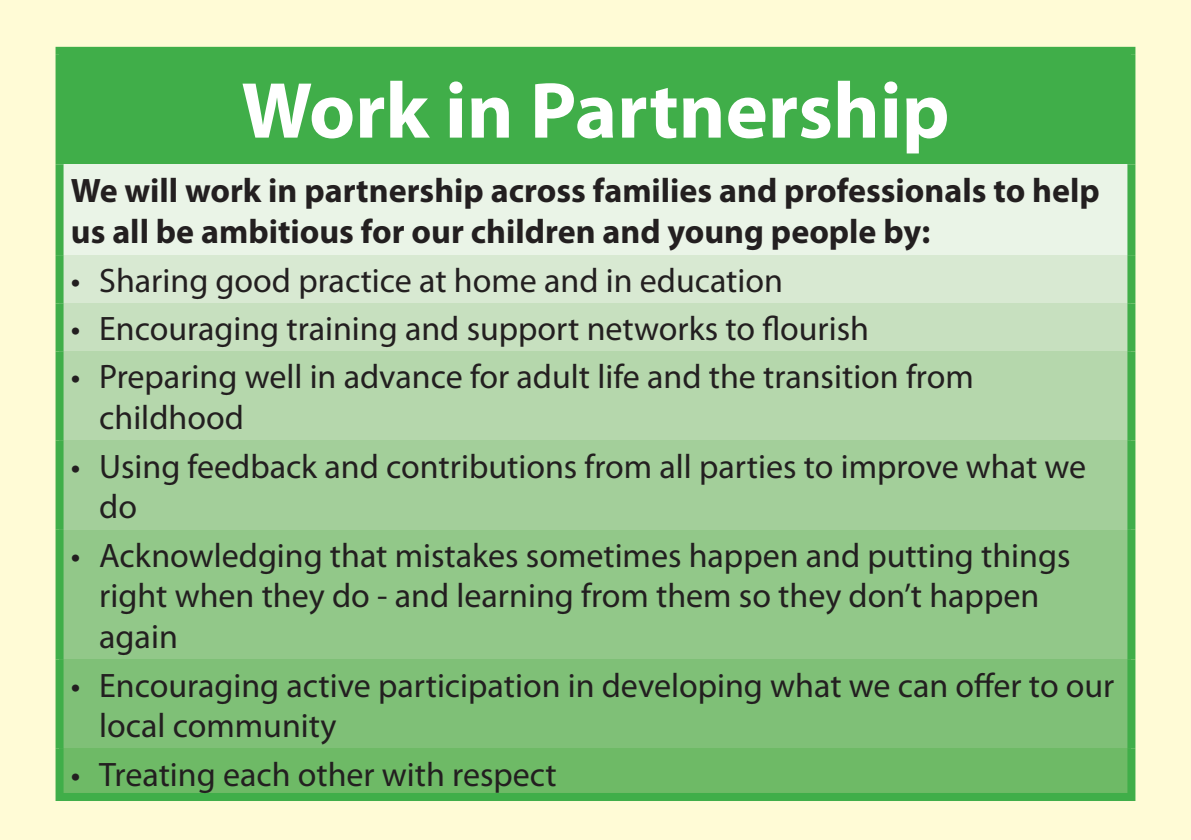
<style>
.page{position:relative;width:1191px;height:840px;background:#fff}
.page>*{position:absolute;margin:0;border:0;box-sizing:border-box;transform-origin:0 0}
.t1{font:700 80px "Myriad Pro";color:#fff}
.t2{font:34px/40.8px "Myriad Pro";color:#231f20}
.t3{font:700 34px/40.8px "Myriad Pro";color:#231f20}
</style>
<div class="page">
<div style="left:0;top:0;width:1191px;height:839px;background:#fffbd6"></div>
<div style="left:60px;top:51px;width:1071px;height:113px;background:#40ae49"></div>
<div style="left:60px;top:164px;width:1071px;height:91px;background:#eaf4e7"></div>
<div style="left:60px;top:255px;width:1071px;height:48px;background:#d8e9d2"></div>
<div style="left:60px;top:303px;width:1071px;height:48px;background:#c7e0bf"></div>
<div style="left:60px;top:351px;width:1071px;height:89px;background:#b5d7ac"></div>
<div style="left:60px;top:440px;width:1071px;height:89px;background:#a3cf9a"></div>
<div style="left:60px;top:529px;width:1071px;height:130px;background:#92c889"></div>
<div style="left:60px;top:659px;width:1071px;height:89px;background:#7fc077"></div>
<div style="left:60px;top:748px;width:1071px;height:48px;background:#6eba66"></div>
<div style="left:56px;top:47px;width:1079px;height:8px;background:#40ae49"></div>
<div style="left:56px;top:55px;width:8px;height:109px;background:#40ae49"></div>
<div style="left:1127px;top:55px;width:8px;height:109px;background:#40ae49"></div>
<div style="left:56px;top:164px;width:8px;height:91px;background:#40ae49"></div>
<div style="left:1127px;top:164px;width:8px;height:91px;background:#40ae49"></div>
<div style="left:56px;top:255px;width:8px;height:48px;background:#40ae49"></div>
<div style="left:1127px;top:255px;width:8px;height:48px;background:#40ae49"></div>
<div style="left:56px;top:303px;width:8px;height:48px;background:#40ae49"></div>
<div style="left:1127px;top:303px;width:8px;height:48px;background:#40ae49"></div>
<div style="left:56px;top:351px;width:8px;height:89px;background:#40ae49"></div>
<div style="left:1127px;top:351px;width:8px;height:89px;background:#40ae49"></div>
<div style="left:56px;top:440px;width:8px;height:89px;background:#40ae49"></div>
<div style="left:1127px;top:440px;width:8px;height:89px;background:#40ae49"></div>
<div style="left:56px;top:529px;width:8px;height:130px;background:#40ae49"></div>
<div style="left:1127px;top:529px;width:8px;height:130px;background:#40ae49"></div>
<div style="left:56px;top:659px;width:8px;height:89px;background:#40ae49"></div>
<div style="left:1127px;top:659px;width:8px;height:89px;background:#40ae49"></div>
<div style="left:56px;top:748px;width:8px;height:44px;background:#40ae49"></div>
<div style="left:1127px;top:748px;width:8px;height:44px;background:#40ae49"></div>
<div style="left:56px;top:792px;width:1079px;height:8px;background:#40ae49"></div>
<h1 class="t1" style="left:241px;top:58px;width:710px">Work in Partnership</h1>
<p class="t3" style="left:71px;top:169px;width:1030px">We will work in partnership across families and professionals to help us all be ambitious for our children and young people by:</p>
<p class="t2" style="left:71px;top:259px;width:713px">• Sharing good practice at home and in education</p>
<p class="t2" style="left:71px;top:308px;width:799px">• Encouraging training and support networks to flourish</p>
<p class="t2" style="left:99px;top:356px;width:876px;text-indent:-28px">• Preparing well in advance for adult life and the transition from childhood</p>
<p class="t2" style="left:99px;top:445px;width:988px;text-indent:-28px">• Using feedback and contributions from all parties to improve what we do</p>
<p class="t2" style="left:99px;top:534px;width:973px;text-indent:-28px">• Acknowledging that mistakes sometimes happen and putting things right when they do - and learning from them so they don’t happen again</p>
<p class="t2" style="left:99px;top:663px;width:1016px;text-indent:-28px">• Encouraging active participation in developing what we can offer to our local community</p>
<p class="t2" style="left:71px;top:752px;width:487px">• Treating each other with respect</p>
</div>
